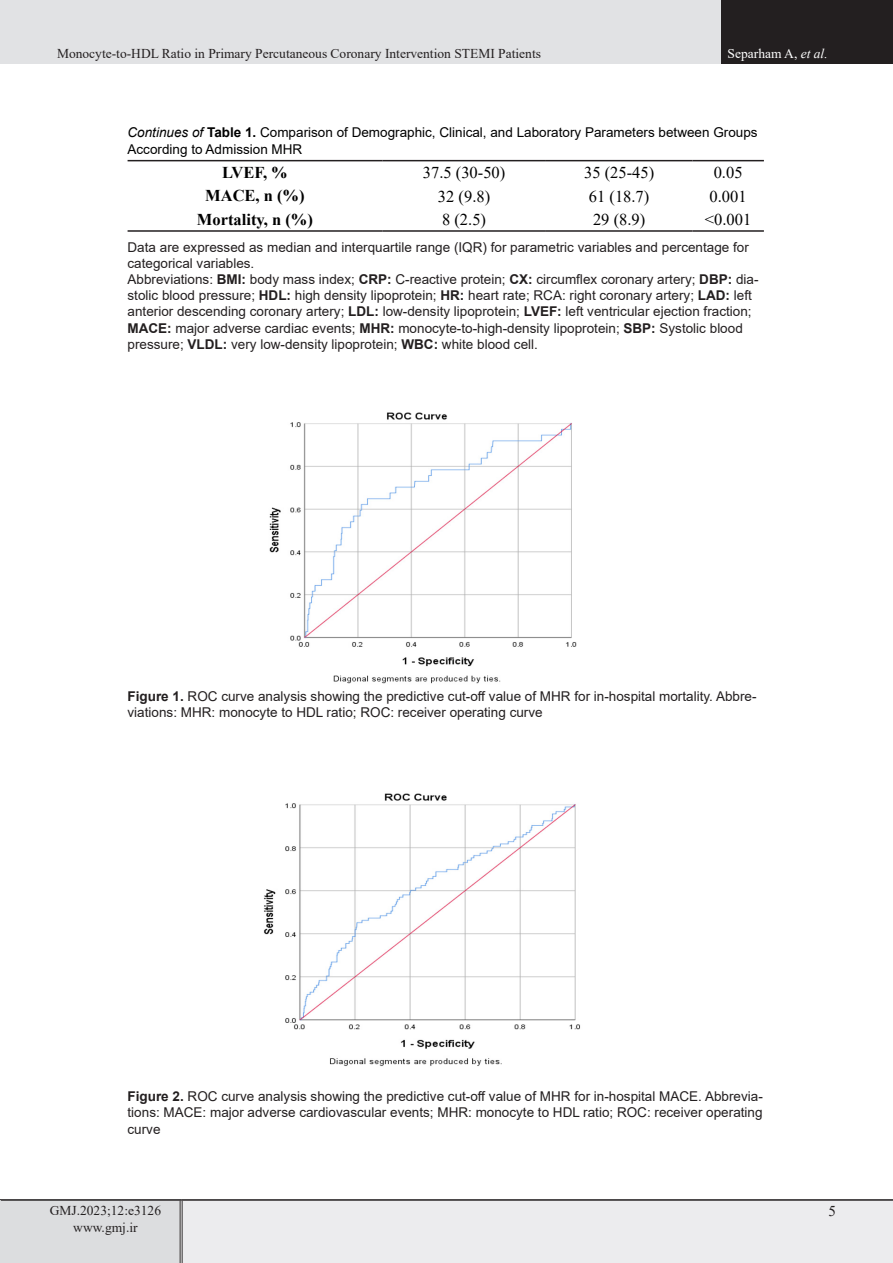
<style>
.page{position:relative;width:893px;height:1263px;background:#fff}
.page>*{position:absolute;margin:0;border:0;box-sizing:border-box;transform-origin:0 0}
.t1{font:16.5px "Times New Roman";color:#000}
.t2{font:700 16.5px "Times New Roman";color:#000}
.t3{font:15px "Times New Roman";color:#231f20}
.ttttitle{font:13.5px/16.2px "Arial";color:#231f20}
.t4{font:13.5px/16.5px "Arial";color:#000}
.eeeeeeeeeeee{font:13.5px "Times New Roman";color:#231f20}
.t5{font:13.5px "Times New Roman";color:#fff}
.s1{font-style:italic}
.s2{font-weight:700}
</style>
<div class="page">
<div style="left:0;top:1200px;width:181px;height:63px;background:#dcdddf"></div>
<div style="left:181px;top:1200px;width:712px;height:63px;background:#ececee"></div>
<hr style="left:180px;top:1201px;width:3px;height:62px;background:#fff">
<hr style="left:180px;top:1201px;width:1px;height:62px;background:#231f20">
<hr style="left:182px;top:1201px;width:1px;height:62px;background:#231f20">
<hr style="left:0;top:1199px;width:181px;height:2px;background:#231f20">
<hr style="left:181px;top:1199px;width:712px;height:2px;background:#231f20">
<div style="left:0;top:0;width:722px;height:64px;background:#e1e2e4"></div>
<div style="left:722px;top:0;width:171px;height:64px;background:#231f20"></div>
<hr style="left:128px;top:160px;width:254px;height:1px;background:#231f20">
<hr style="left:382px;top:160px;width:164px;height:1px;background:#231f20">
<hr style="left:546px;top:160px;width:146px;height:1px;background:#231f20">
<hr style="left:692px;top:160px;width:72px;height:1px;background:#231f20">
<hr style="left:128px;top:230px;width:254px;height:2px;background:#231f20">
<hr style="left:382px;top:230px;width:164px;height:2px;background:#231f20">
<hr style="left:546px;top:230px;width:146px;height:2px;background:#231f20">
<hr style="left:692px;top:230px;width:72px;height:2px;background:#231f20">
<img style="left:269px;top:412px;width:308px;height:272px">
<img style="left:264px;top:793px;width:316px;height:273px">
<p class="eeeeeeeeeeee" style="left:57px;top:44px;width:485px">Monocyte-to-HDL Ratio in Primary Percutaneous Coronary Intervention STEMI Patients</p>
<p class="t5" style="left:728px;top:44px;width:102px">Separham A, <span class="s1">et al.</span></p>
<p class="t4" style="left:128px;top:124px;width:632px"><span class="s1">Continues of</span> <span class="s2">Table 1.</span> Comparison of Demographic, Clinical, and Laboratory Parameters between Groups<br>According to Admission MHR</p>
<p class="t2" style="left:222px;top:161px;width:67px">LVEF, %</p>
<p class="t1" style="left:423px;top:161px;width:84px">37.5 (30-50)</p>
<p class="t1" style="left:584px;top:161px;width:72px">35 (25-45)</p>
<p class="t1" style="left:714px;top:161px;width:30px">0.05</p>
<p class="t2" style="left:205px;top:184px;width:101px">MACE, n (%)</p>
<p class="t1" style="left:438px;top:184px;width:54px">32 (9.8)</p>
<p class="t1" style="left:589px;top:184px;width:62px">61 (18.7)</p>
<p class="t1" style="left:710px;top:184px;width:39px">0.001</p>
<p class="t2" style="left:197px;top:207px;width:117px">Mortality, n (%)</p>
<p class="t1" style="left:442px;top:208px;width:45px">8 (2.5)</p>
<p class="t1" style="left:593px;top:208px;width:54px">29 (8.9)</p>
<p class="t1" style="left:705px;top:208px;width:48px">&lt;0.001</p>
<p class="ttttitle" style="left:128px;top:239px;width:623px">Data are expressed as median and interquartile range (IQR) for parametric variables and percentage for categorical variables.</p>
<p class="ttttitle" style="left:128px;top:271px;width:632px">Abbreviations: <span class="s2">BMI:</span> body mass index; <span class="s2">CRP:</span> C-reactive protein; <span class="s2">CX:</span> circumflex coronary artery; <span class="s2">DBP:</span> dia&shy;stolic blood pressure; <span class="s2">HDL:</span> high density lipoprotein; <span class="s2">HR:</span> heart rate; RCA: right coronary artery; <span class="s2">LAD:</span> left anterior descending coronary artery; <span class="s2">LDL:</span> low-density lipoprotein; <span class="s2">LVEF:</span> left ventricular ejection fraction; <span class="s2">MACE:</span> major adverse cardiac events; <span class="s2">MHR:</span> monocyte-to-high-density lipoprotein; <span class="s2">SBP:</span> Systolic blood pressure; <span class="s2">VLDL:</span> very low-density lipoprotein; <span class="s2">WBC:</span> white blood cell.</p>
<p class="ttttitle" style="left:128px;top:688px;width:630px"><span class="s2">Figure 1.</span> ROC curve analysis showing the predictive cut-off value of MHR for in-hospital mortality. Abbre&shy;viations: MHR: monocyte to HDL ratio; ROC: receiver operating curve</p>
<p class="ttttitle" style="left:128px;top:1088px;width:637px;text-align:justify"><span class="s2">Figure 2.</span> ROC curve analysis showing the predictive cut-off value of MHR for in-hospital MACE. Abbrevia&shy;tions: MACE: major adverse cardiovascular events; MHR: monocyte to HDL ratio; ROC: receiver operating curve</p>
<p class="eeeeeeeeeeee" style="left:50px;top:1201px;width:113px">GMJ.2023;12:e3126</p>
<p class="eeeeeeeeeeee" style="left:73px;top:1217px;width:66px">www.gmj.ir</p>
<p class="t3" style="left:828px;top:1201px;width:9px">5</p>
</div>
